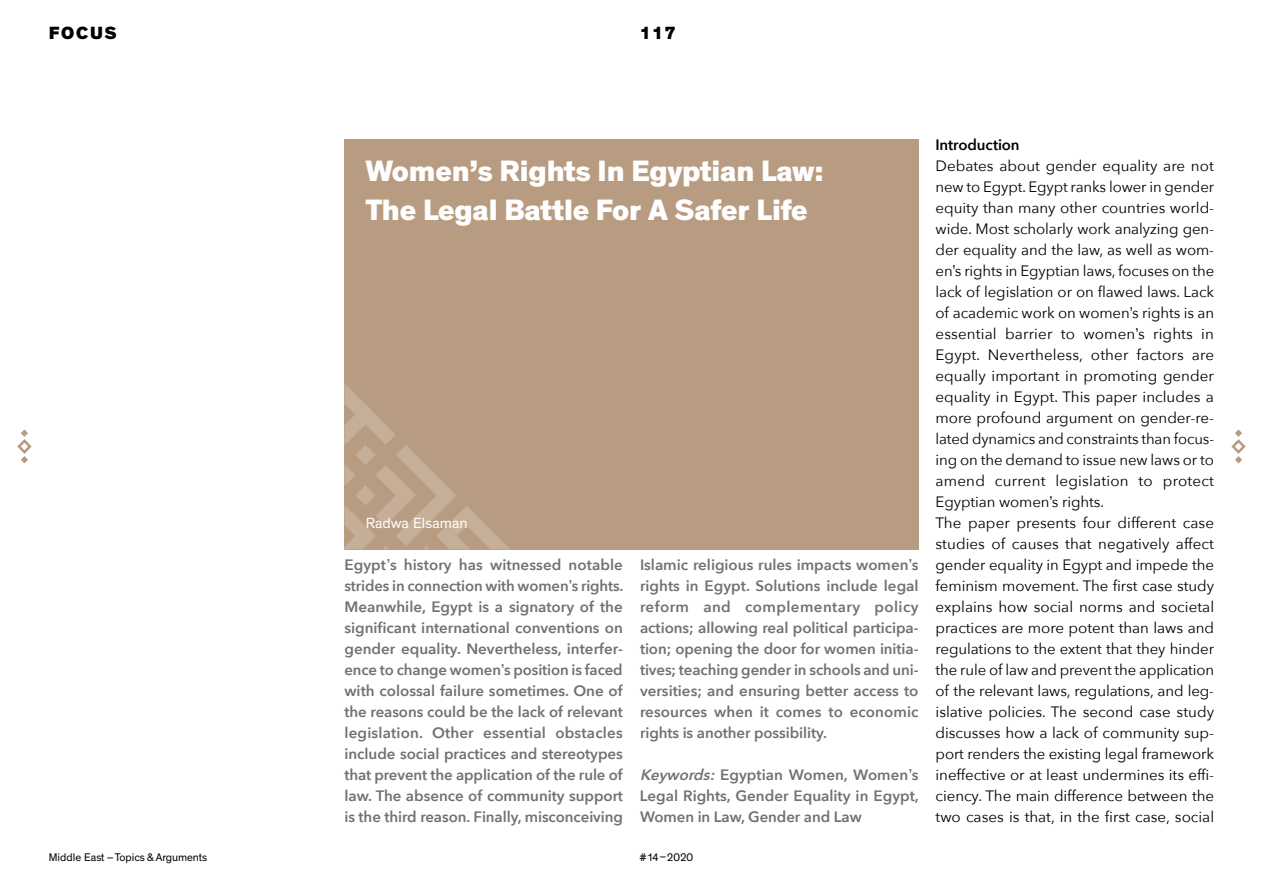
<style>
.page{position:relative;width:1263px;height:893px;background:#fff}
.page>*{position:absolute;margin:0;border:0;box-sizing:border-box;transform-origin:0 0}
.t1{font:30px/39px "Theinhardt Hv 2";letter-spacing:-.005em;color:#fff}
.t2{font:900 18px "Theinhardt";letter-spacing:.1em;color:#000}
.t3{font:18px "Theinhardt Hv 2";color:#000}
.t4{font:15px/21px "Avenir Next LT Pro";letter-spacing:-.005em;color:#000;text-align:justify}
.t5{font:600 15px/21px "Avenir Next LT Pro";letter-spacing:-.005em;color:#707172;text-align:justify}
.t6{font:15px "Avenir Next LT Pro Regular 2";letter-spacing:-.005em;color:#000}
.t7{font:15px "Avenir Next LT Pro Demi 2";color:#707172}
.t8{font:600 15px "Avenir Next LT Pro";letter-spacing:-.01em;color:#000}
.t9{font:15px "Theinhardt Rg 2";color:#fff}
.t10{font:11.25px "Theinhardt";letter-spacing:-.005em;color:#000}
.s1{font-style:italic}
.s2{font-family:"Avenir Next LT Pro"}
</style>
<div class="page">
<svg style="left:17px;top:429px;width:15px;height:34px"></svg>
<svg style="left:1231px;top:429px;width:15px;height:34px"></svg>
<div style="left:344px;top:139px;width:574px;height:410px;background:#b89c81"></div>
<svg style="left:344px;top:384px;width:166px;height:165px"></svg>
<p class="t2" style="left:49px;top:21px;width:69px">FOCUS</p>
<p class="t3" style="left:640px;top:22px;width:37px">117</p>
<h1 class="t1" style="left:366px;top:152px;width:460px">Women’s Rights In Egyptian Law:<br>The Legal Battle For A Safer Life</h1>
<p class="t9" style="left:366px;top:515px;width:103px">Radwa Elsaman</p>
<p class="t5" style="left:344px;top:555px;width:281px">Egypt’s history has witnessed notable strides in connection with women’s rights.<br>Meanwhile, Egypt is a signatory of the</p>
<p class="t7" style="left:344px;top:619px;width:280px">significant international conventions on</p>
<p class="t5" style="left:344px;top:639px;width:280px">gender equality. Nevertheless, interfer&shy;ence to change women’s position is faced with colossal failure sometimes. One of the reasons could be the lack of relevant legislation. Other essential obstacles include social practices and stereotypes that prevent the application of the rule of law. The absence of community support is the third reason. Finally, misconceiving</p>
<p class="t5" style="left:640px;top:555px;width:280px">Islamic religious rules impacts women’s rights in Egypt. Solutions include legal reform and complementary policy actions; allowing real political participa&shy;tion; opening the door for women initia&shy;tives; teaching gender in schools and uni&shy;versities; and ensuring better access to resources when it comes to economic rights is another possibility.</p>
<p class="t5" style="left:640px;top:765px;width:280px"><span class="s1">Keywords:</span> Egyptian Women, Women’s Legal Rights, Gender Equality in Egypt, Women in Law, Gender and Law</p>
<p class="t10" style="left:49px;top:851px;width:160px">Middle East – Topics &amp; Arguments</p>
<p class="t10" style="left:640px;top:851px;width:55px">#14–2020</p>
<p class="t8" style="left:935px;top:136px;width:86px">Introduction</p>
<p class="t4" style="left:935px;top:156px;width:280px">Debates about gender equality are not new to Egypt. Egypt ranks lower in gender equity than many other countries world&shy;wide. Most scholarly work analyzing gen&shy;der equality and the law, as well as wom&shy;en’s rights in Egyptian laws, focuses on the</p>
<p class="t6" style="left:935px;top:283px;width:280px">lack of legislation or on flawed laws. Lack</p>
<p class="t4" style="left:935px;top:303px;width:280px;text-align:left">of academic work on women’s rights is an essential barrier to women’s rights in Egypt. Nevertheless, other factors are equally important in promoting gender equality in Egypt. This paper includes a more profound argument on gender-re&shy;lated dynamics and constraints than focus&shy;ing on the demand to issue new laws or to amend current legislation to protect Egyptian women’s rights.<br>The paper presents four different case studies of causes that negatively affect gender equality in Egypt and impede the</p>
<p class="t6" style="left:935px;top:577px;width:280px">feminism movement. The first case study</p>
<p class="t4" style="left:935px;top:597px;width:280px">explains how social norms and societal practices are more potent than laws and regulations to the extent that they hinder the rule of law and prevent the application of the relevant laws, regulations, and leg&shy;islative policies. The second case study discusses how a lack of community sup&shy;port renders the existing legal framework</p>
<p class="t6" style="left:935px;top:766px;width:280px">ineffective or at least undermines its effi<span class="s2">-</span></p>
<p class="t4" style="left:935px;top:786px;width:280px">ciency. The main difference between the</p>
<p class="t6" style="left:935px;top:808px;width:280px">two cases is that, in the first case, social</p>
</div>
